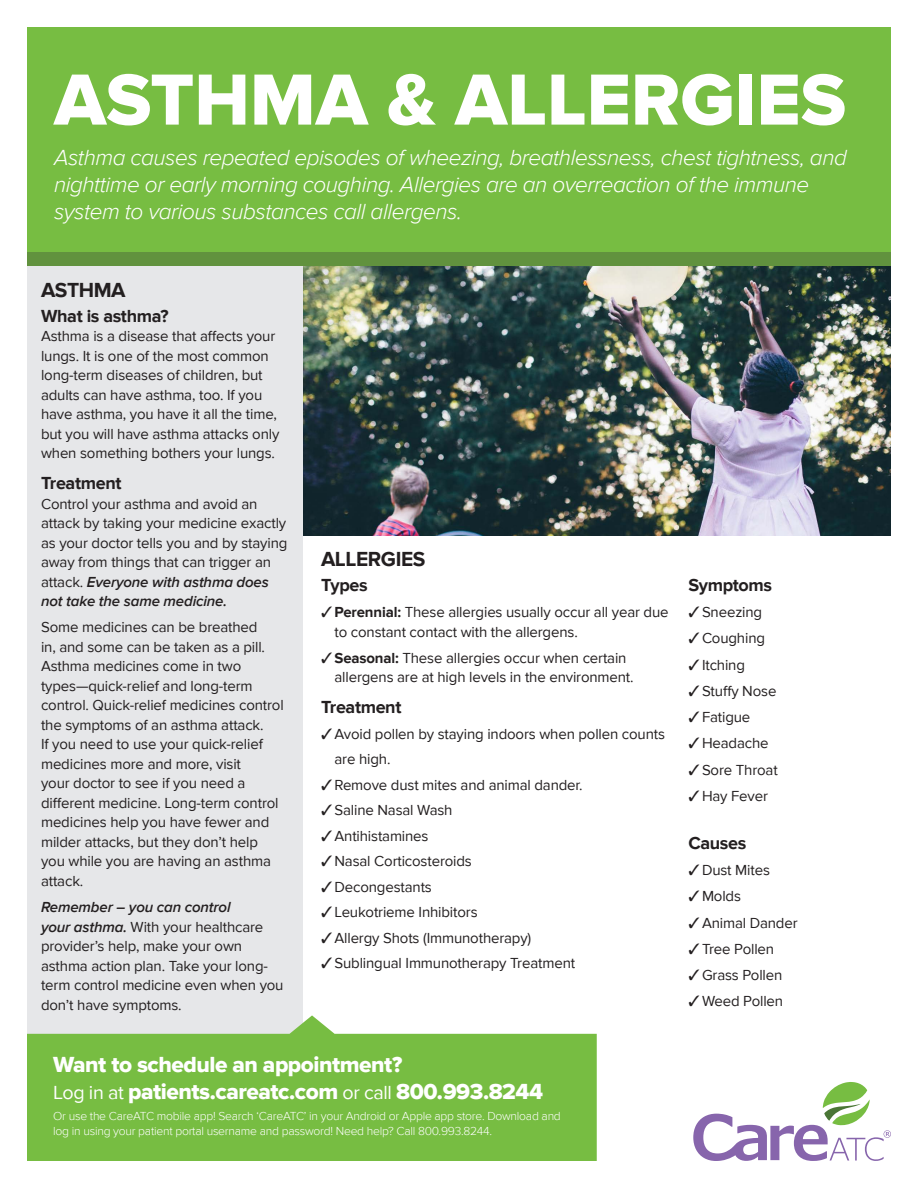
<style>
.page{position:relative;width:918px;height:1188px;background:#fff}
.page>*{position:absolute;margin:0;border:0;box-sizing:border-box;transform-origin:0 0}
.t1{font:75px "Proxima Nova Extrabld";color:#fff}
.NUMBERED{font:italic 300 22.5px/27px "Proxima Nova";letter-spacing:-.02em;color:#fff}
.t2{font:22.5px "Proxima Nova Extrabld";letter-spacing:-.02em;color:#fff}
.SubHead{font:700 21px "Proxima Nova";letter-spacing:-.02em;color:#231f20}
.SubSubHead{font:700 18px "Proxima Nova";letter-spacing:-.02em;color:#231f20}
.Text{font:15px/19.5px "Proxima Nova";letter-spacing:-.01em;color:#231f20}
.t3{font:300 12px/14.4px "Proxima Nova";letter-spacing:-.02em;color:#fff}
.s1{font-weight:600;font-style:italic}
.s2{font-weight:700}
.s3{font-family:"Proxima Nova";font-size:19.5px}
</style>
<div class="page">
<div style="left:28px;top:27px;width:863px;height:226px;background:#77bd42"></div>
<div style="left:28px;top:253px;width:863px;height:14px;background:#61923e"></div>
<div style="left:28px;top:267px;width:275px;height:771px;background:#e6e7e9"></div>
<svg style="left:27px;top:1015px;width:570px;height:146px;background:#86c358"></svg>
<img style="left:303px;top:267px;width:588px;height:269px">
<svg style="left:693px;top:1082px;width:198px;height:79px"></svg>
<p class="t1" style="left:54px;top:56px;width:794px">ASTHMA &amp; ALLERGIES</p>
<p class="NUMBERED" style="left:54px;top:145px;width:794px">Asthma causes repeated episodes of wheezing, breathlessness, chest tightness, and nighttime or early morning coughing. Allergies are an overreaction of the immune system to various substances call allergens.</p>
<p class="SubHead" style="left:41px;top:278px;width:86px">ASTHMA</p>
<p class="SubSubHead" style="left:41px;top:305px;width:129px">What is asthma?</p>
<p class="Text" style="left:41px;top:327px;width:240px">Asthma is a disease that affects your lungs. It is one of the most common long-term diseases of children, but adults can have asthma, too. If you have asthma, you have it all the time, but you will have asthma attacks only when something bothers your lungs.</p>
<p class="SubSubHead" style="left:41px;top:473px;width:82px">Treatment</p>
<p class="Text" style="left:41px;top:494px;width:248px">Control your asthma and avoid an attack by taking your medicine exactly as your doctor tells you and by staying away from things that can trigger an attack. <span class="s1">Everyone with asthma does not take the same medicine.</span></p>
<p class="Text" style="left:41px;top:618px;width:244px">Some medicines can be breathed<br>in, and some can be taken as a pill.<br>Asthma medicines come in two types—quick-relief and long-term control. Quick-relief medicines control the symptoms of an asthma attack.<br>If you need to use your quick-relief medicines more and more, visit<br>your doctor to see if you need a different medicine. Long-term control medicines help you have fewer and milder attacks, but they don’t help you while you are having an asthma attack.</p>
<p class="Text" style="left:41px;top:898px;width:244px"><span class="s1">Remember – you can control<br>your asthma.</span> With your healthcare provider’s help, make your own asthma action plan. Take your long&shy;term control medicine even when you don’t have symptoms.</p>
<p class="SubHead" style="left:321px;top:547px;width:106px">ALLERGIES</p>
<p class="SubSubHead" style="left:321px;top:575px;width:48px">Types</p>
<p class="Text" style="left:334px;top:603px;width:336px;text-indent:-14px">✓ <span class="s2">Perennial:</span> These allergies usually occur all year due to constant contact with the allergens.</p>
<p class="Text" style="left:334px;top:648px;width:301px;text-indent:-14px">✓ <span class="s2">Seasonal:</span> These allergies occur when certain allergens are at high levels in the environment.</p>
<p class="SubSubHead" style="left:321px;top:697px;width:82px">Treatment</p>
<p class="Text" style="left:334px;top:721px;width:332px;line-height:25.5px;text-indent:-14px">✓ Avoid pollen by staying indoors when pollen counts are high.</p>
<p class="Text" style="left:321px;top:775px;width:263px">✓ Remove dust mites and animal dander.</p>
<p class="Text" style="left:321px;top:801px;width:133px">✓ Saline Nasal Wash</p>
<p class="Text" style="left:321px;top:826px;width:109px">✓ Antihistamines</p>
<p class="Text" style="left:321px;top:852px;width:152px">✓ Nasal Corticosteroids</p>
<p class="Text" style="left:321px;top:877px;width:112px">✓ Decongestants</p>
<p class="Text" style="left:321px;top:903px;width:158px">✓ Leukotrieme Inhibitors</p>
<p class="Text" style="left:321px;top:928px;width:212px">✓ Allergy Shots (Immunotherapy)</p>
<p class="Text" style="left:321px;top:954px;width:256px">✓ Sublingual Immunotherapy Treatment</p>
<p class="t2" style="left:53px;top:1052px;width:351px">Want to schedule an appointment?</p>
<p class="t2" style="left:53px;top:1079px;width:491px"><span class="s3">Log in at</span> patients.careatc.com <span class="s3">or call</span> 800.993.8244</p>
<p class="t3" style="left:53px;top:1109px;width:509px">Or use the CareATC mobile app! Search ‘CareATC’ in your Android or Apple app store. Download and log in using your patient portal username and password! Need help? Call 800.993.8244.</p>
<p class="SubSubHead" style="left:688px;top:575px;width:85px">Symptoms</p>
<p class="Text" style="left:688px;top:603px;width:75px">✓ Sneezing</p>
<p class="Text" style="left:688px;top:629px;width:78px">✓ Coughing</p>
<p class="Text" style="left:688px;top:655px;width:58px">✓ Itching</p>
<p class="Text" style="left:688px;top:681px;width:89px">✓ Stuffy Nose</p>
<p class="Text" style="left:688px;top:708px;width:63px">✓ Fatigue</p>
<p class="Text" style="left:688px;top:734px;width:82px">✓ Headache</p>
<p class="Text" style="left:688px;top:760px;width:91px">✓ Sore Throat</p>
<p class="Text" style="left:688px;top:786px;width:81px">✓ Hay Fever</p>
<p class="SubSubHead" style="left:688px;top:833px;width:59px">Causes</p>
<p class="Text" style="left:688px;top:861px;width:83px">✓ Dust Mites</p>
<p class="Text" style="left:688px;top:887px;width:54px">✓ Molds</p>
<p class="Text" style="left:688px;top:913px;width:111px">✓ Animal Dander</p>
<p class="Text" style="left:688px;top:939px;width:87px">✓ Tree Pollen</p>
<p class="Text" style="left:688px;top:966px;width:95px">✓ Grass Pollen</p>
<p class="Text" style="left:688px;top:992px;width:96px">✓Weed Pollen</p>
</div>
